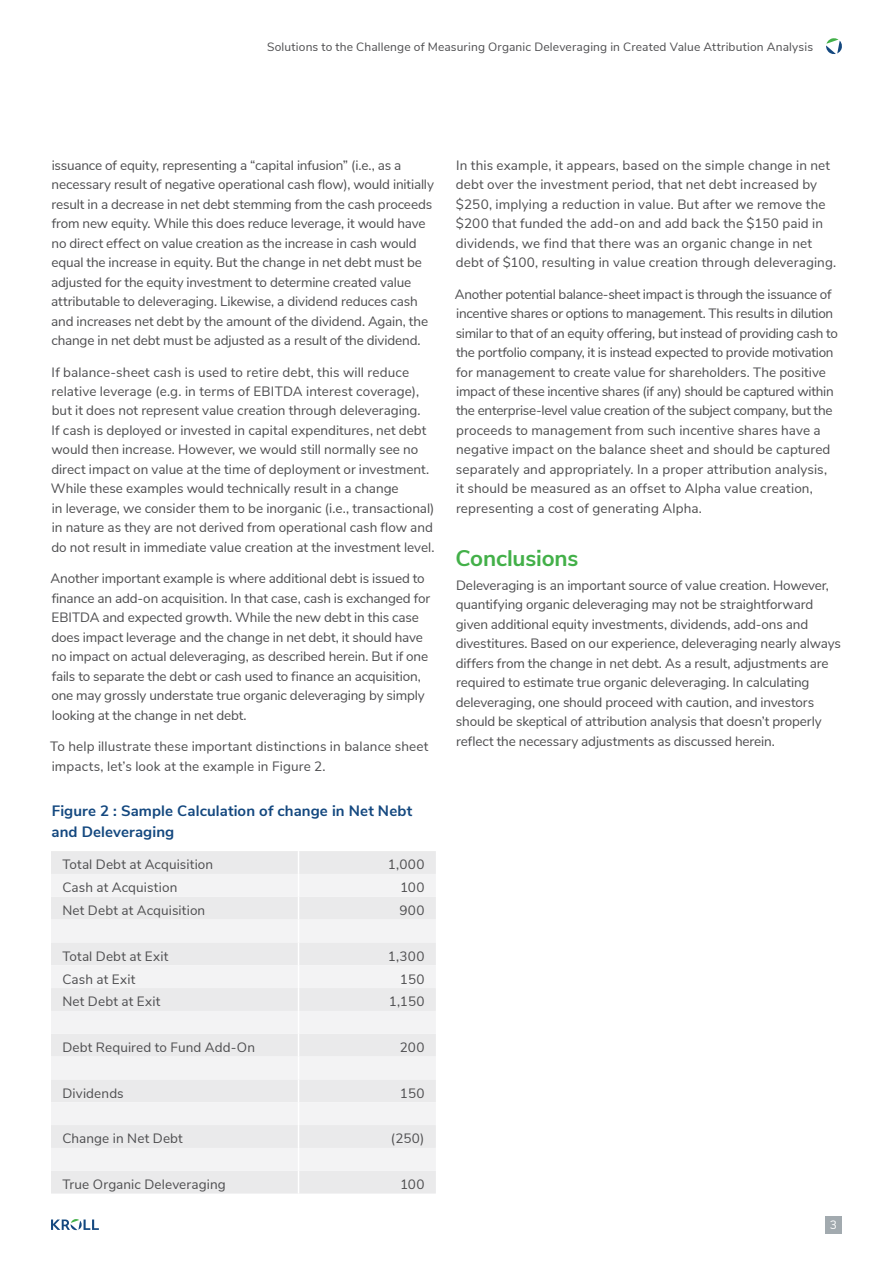
<style>
.page{position:relative;width:893px;height:1263px;background:#fff}
.page>*{position:absolute;margin:0;border:0;box-sizing:border-box;transform-origin:0 0}
.t1{font:700 22.5px "Nunito Sans";letter-spacing:-.01em;color:#43b049}
.t2{font:700 15px/21px "Nunito Sans";letter-spacing:.01em;color:#14487f}
.t3{font:13.5px/19.5px "Nunito Sans";letter-spacing:-.005em;color:#4d4d4f}
.t4{font:13.5px "Nunito Sans";letter-spacing:.015em;color:#4d4d4f}
.t5{font:12px "Nunito Sans";letter-spacing:.015em;color:#4d4d4f}
.t6{font:12px "Nunito Sans";color:#fff}
</style>
<div class="page">
<svg style="left:826px;top:38px;width:16px;height:16px"></svg>
<div style="left:51px;top:851px;width:385px;height:342px;background:#eaeaeb"></div>
<svg style="left:51px;top:874px;width:385px;height:297px;fill:#f3f3f4"></svg>
<svg style="left:298px;top:851px;width:1px;height:342px"></svg>
<div style="left:825px;top:1216px;width:17px;height:17px;background:#a2aaaf"></div>
<svg style="left:51px;top:1219px;width:48px;height:12px"></svg>
<p class="t5" style="left:267px;top:38px;width:548px">Solutions to the Challenge of Measuring Organic Deleveraging in Created Value Attribution Analysis</p>
<p class="t3" style="left:51px;top:154px;width:384px">issuance of equity, representing a “capital infusion” (i.e., as a necessary result of negative operational cash flow), would initially result in a decrease in net debt stemming from the cash proceeds from new equity. While this does reduce leverage, it would have no direct effect on value creation as the increase in cash would equal the increase in equity. But the change in net debt must be adjusted for the equity investment to determine created value attributable to deleveraging. Likewise, a dividend reduces cash and increases net debt by the amount of the dividend. Again, the change in net debt must be adjusted as a result of the dividend.</p>
<p class="t3" style="left:51px;top:361px;width:385px">If balance-sheet cash is used to retire debt, this will reduce relative leverage (e.g. in terms of EBITDA interest coverage), but it does not represent value creation through deleveraging.<br>If cash is deployed or invested in capital expenditures, net debt would then increase. However, we would still normally see no direct impact on value at the time of deployment or investment.<br>While these examples would technically result in a change<br>in leverage, we consider them to be inorganic (i.e., transactional) in nature as they are not derived from operational cash flow and do not result in immediate value creation at the investment level.</p>
<p class="t3" style="left:50px;top:568px;width:381px">Another important example is where additional debt is issued to finance an add-on acquisition. In that case, cash is exchanged for EBITDA and expected growth. While the new debt in this case does impact leverage and the change in net debt, it should have no impact on actual deleveraging, as described herein. But if one fails to separate the debt or cash used to finance an acquisition, one may grossly understate true organic deleveraging by simply looking at the change in net debt.</p>
<p class="t3" style="left:50px;top:736px;width:380px">To help illustrate these important distinctions in balance sheet impacts, let’s look at the example in Figure 2.</p>
<p class="t2" style="left:52px;top:799px;width:362px">Figure 2 : Sample Calculation of change in Net Nebt and Deleveraging</p>
<p class="t3" style="left:62px;top:854px;width:152px">Total Debt at Acquisition</p>
<p class="t3" style="left:388px;top:854px;width:38px">1,000</p>
<p class="t3" style="left:62px;top:877px;width:116px">Cash at Acquistion</p>
<p class="t3" style="left:400px;top:877px;width:26px">100</p>
<p class="t3" style="left:62px;top:900px;width:144px">Net Debt at Acquisition</p>
<p class="t3" style="left:399px;top:900px;width:27px">900</p>
<p class="t3" style="left:62px;top:945px;width:107px">Total Debt at Exit</p>
<p class="t3" style="left:388px;top:945px;width:38px">1,300</p>
<p class="t3" style="left:62px;top:968px;width:75px">Cash at Exit</p>
<p class="t3" style="left:400px;top:968px;width:26px">150</p>
<p class="t4" style="left:62px;top:992px;width:100px">Net Debt at Exit</p>
<p class="t3" style="left:389px;top:991px;width:37px">1,150</p>
<p class="t3" style="left:62px;top:1037px;width:194px">Debt Required to Fund Add-On</p>
<p class="t3" style="left:400px;top:1037px;width:26px">200</p>
<p class="t3" style="left:62px;top:1082px;width:63px">Dividends</p>
<p class="t3" style="left:400px;top:1082px;width:26px">150</p>
<p class="t3" style="left:62px;top:1128px;width:122px">Change in Net Debt</p>
<p class="t3" style="left:391px;top:1128px;width:35px">(250)</p>
<p class="t3" style="left:62px;top:1174px;width:165px">True Organic Deleveraging</p>
<p class="t3" style="left:400px;top:1174px;width:26px">100</p>
<p class="t3" style="left:456px;top:154px;width:382px">In this example, it appears, based on the simple change in net debt over the investment period, that net debt increased by $250, implying a reduction in value. But after we remove the $200 that funded the add-on and add back the $150 paid in dividends, we find that there was an organic change in net debt of $100, resulting in value creation through deleveraging.</p>
<p class="t3" style="left:455px;top:283px;width:385px">Another potential balance-sheet impact is through the issuance of incentive shares or options to management. This results in dilution similar to that of an equity offering, but instead of providing cash to the portfolio company, it is instead expected to provide motivation for management to create value for shareholders. The positive impact of these incentive shares (if any) should be captured within the enterprise-level value creation of the subject company, but the proceeds to management from such incentive shares have a negative impact on the balance sheet and should be captured separately and appropriately. In a proper attribution analysis,<br>it should be measured as an offset to Alpha value creation, representing a cost of generating Alpha.</p>
<h1 class="t1" style="left:455px;top:541px;width:124px">Conclusions</h1>
<p class="t3" style="left:456px;top:575px;width:387px">Deleveraging is an important source of value creation. However, quantifying organic deleveraging may not be straightforward given additional equity investments, dividends, add-ons and divestitures. Based on our experience, deleveraging nearly always differs from the change in net debt. As a result, adjustments are required to estimate true organic deleveraging. In calculating deleveraging, one should proceed with caution, and investors should be skeptical of attribution analysis that doesn’t properly reflect the necessary adjustments as discussed herein.</p>
<p class="t6" style="left:830px;top:1216px;width:9px">3</p>
</div>
